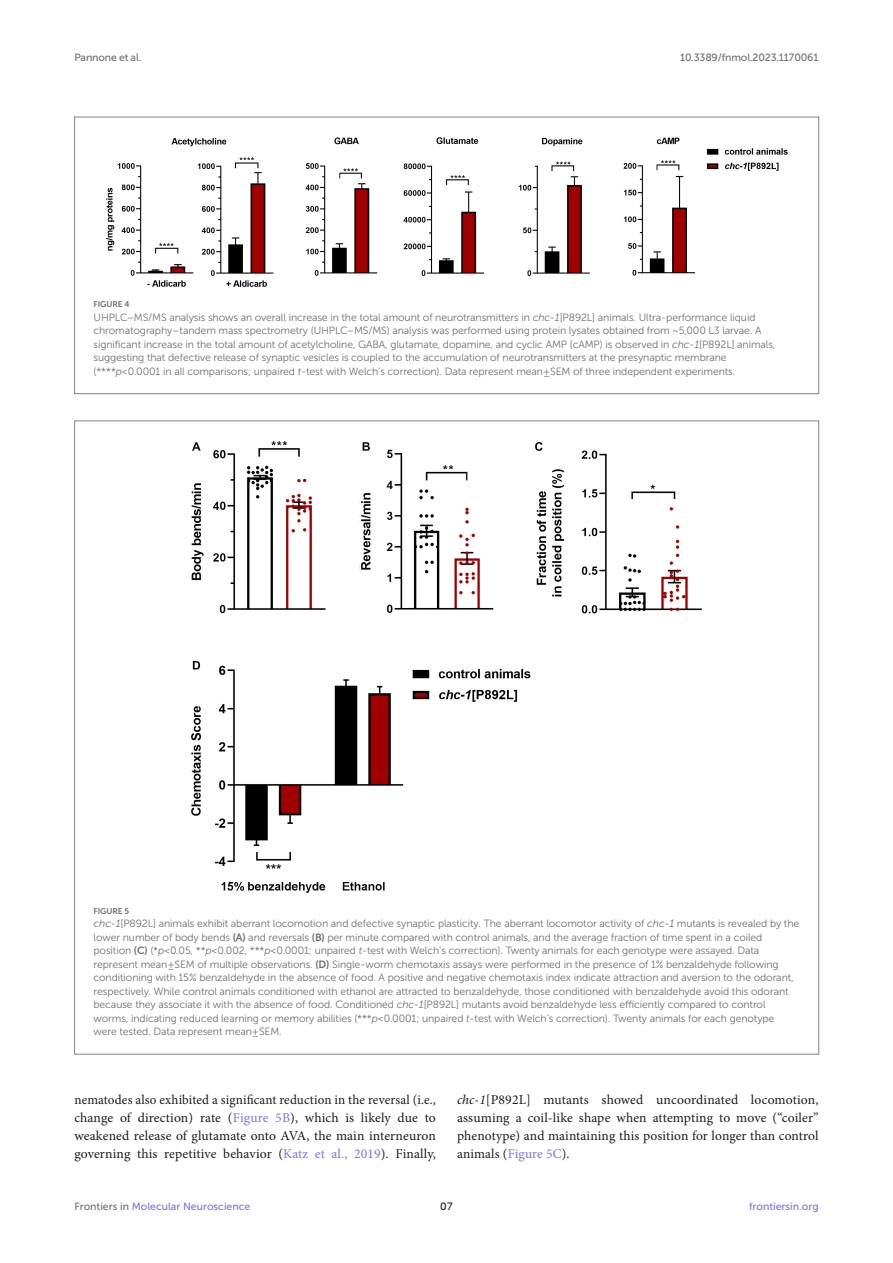
<style>
.page{position:relative;width:893px;height:1263px;background:#fff}
.page>*{position:absolute;margin:0;border:0;box-sizing:border-box;transform-origin:0 0}
.TEXT{font:13.5px/18px "Minion Pro";letter-spacing:.01em;color:#1b1c1b;text-align:justify}
.FIG_LEG{font:10.5px/13.5px "Museo Sans 300";letter-spacing:-.01em;color:#706f70}
.t1{font:10.5px "Museo Sans 500";color:#856df0}
.t2{font:10.5px "Museo Sans 500";letter-spacing:-.015em;color:#706f70}
.t3{font:10.5px "Museo Sans 500";color:#1b1c1b}
.FIG_HD{font:8.25px "Museo Sans 700";letter-spacing:-.01em;color:#706f70}
.s1{font-style:italic}
.s2{font-family:"Museo Sans 700"}
.s3{color:#856df0}
.s4{color:#706f70}
</style>
<div class="page">
<img style="left:106px;top:137px;width:682px;height:150px">
<img style="left:191px;top:441px;width:511px;height:452px">
<p class="t2" style="left:74px;top:51px;width:68px">Pannone et al.</p>
<p class="t2" style="left:680px;top:51px;width:140px">10.3389/fnmol.2023.1170061</p>
<p class="FIG_HD" style="left:94px;top:300px;width:37px">FIGURE 4</p>
<p class="FIG_LEG" style="left:94px;top:310px;width:683px">UHPLC–MS/MS analysis shows an overall increase in the total amount of neurotransmitters in <span class="s1">chc-1</span>[P892L] animals. Ultra-performance liquid chromatography–tandem mass spectrometry (UHPLC–MS/MS) analysis was performed using protein lysates obtained from ~5,000 L3 larvae. A significant increase in the total amount of acetylcholine, GABA, glutamate, dopamine, and cyclic AMP (cAMP) is observed in <span class="s1">chc-1</span>[P892L] animals, suggesting that defective release of synaptic vesicles is coupled to the accumulation of neurotransmitters at the presynaptic membrane<br>(****<span class="s1">p</span> &lt; 0.0001 in all comparisons; unpaired <span class="s1">t</span>-test with Welch’s correction). Data represent mean ± SEM of three independent experiments.</p>
<p class="FIG_HD" style="left:94px;top:906px;width:37px">FIGURE 5</p>
<p class="FIG_LEG" style="left:94px;top:917px;width:707px"><span class="s1">chc-1</span>[P892L] animals exhibit aberrant locomotion and defective synaptic plasticity. The aberrant locomotor activity of <span class="s1">chc-1</span> mutants is revealed by the lower number of body bends <span class="s2">(A)</span> and reversals <span class="s2">(B)</span> per minute compared with control animals, and the average fraction of time spent in a coiled position <span class="s2">(C)</span> (*<span class="s1">p</span> &lt; 0.05, **<span class="s1">p</span> &lt; 0.002, ***<span class="s1">p</span> &lt; 0.0001; unpaired <span class="s1">t</span>-test with Welch’s correction). Twenty animals for each genotype were assayed. Data represent mean ± SEM of multiple observations. <span class="s2">(D)</span> Single-worm chemotaxis assays were performed in the presence of 1% benzaldehyde following conditioning with 15% benzaldehyde in the absence of food. A positive and negative chemotaxis index indicate attraction and aversion to the odorant, respectively. While control animals conditioned with ethanol are attracted to benzaldehyde, those conditioned with benzaldehyde avoid this odorant because they associate it with the absence of food. Conditioned <span class="s1">chc-1</span>[P892L] mutants avoid benzaldehyde less efficiently compared to control worms, indicating reduced learning or memory abilities (***<span class="s1">p</span> &lt; 0.0001; unpaired <span class="s1">t</span>-test with Welch’s correction). Twenty animals for each genotype were tested. Data represent mean ± SEM.</p>
<p class="TEXT" style="left:74px;top:1091px;width:363px">nematodes also exhibited a significant reduction in the reversal (i.e., change of direction) rate (<span class="s3">Figure 5B</span>), which is likely due to weakened release of glutamate onto AVA, the main interneuron governing this repetitive behavior (<span class="s3">Katz et al., 2019</span>). Finally,</p>
<p class="TEXT" style="left:457px;top:1091px;width:363px"><span class="s1">chc-1</span>[P892L] mutants showed uncoordinated locomotion, assuming a coil-like shape when attempting to move (“coiler” phenotype) and maintaining this position for longer than control animals (<span class="s3">Figure 5C</span>).</p>
<p class="t1" style="left:74px;top:1200px;width:177px"><span class="s4">Frontiers in</span> Molecular Neuroscience</p>
<p class="t3" style="left:440px;top:1200px;width:14px">07</p>
<p class="t1" style="left:749px;top:1200px;width:71px">frontiersin.org</p>
</div>
